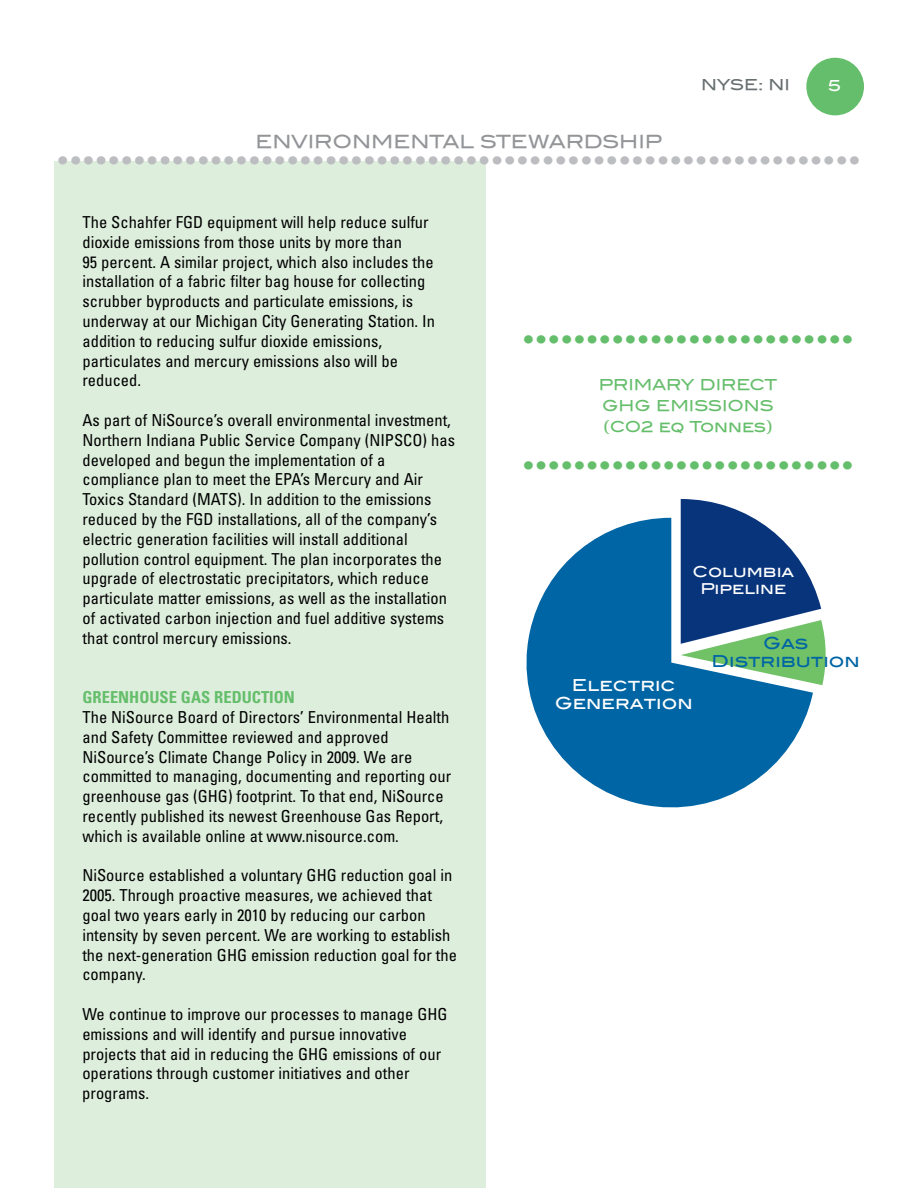
<style>
.page{position:relative;width:918px;height:1188px;background:#fff}
.page>*{position:absolute;margin:0;border:0;box-sizing:border-box;transform-origin:0 0}
.t1{font:24px "Blair Md ITCTT Medium";color:#bcbdc0}
.t2{font:24px "Blair Md ITCTT Medium";color:#65be6b}
.t3{font:18px "Blair Md ITCTT Medium";color:#939598}
.t4{font:condensed 16.5px/19.8px "Univers";color:#000001}
.t5{font:700 condensed 16.5px "Univers";color:#65be6b}
.t6{font:16.5px/18px "Blair Md ITCTT Medium";color:#fff;text-align:center}
.t7{font:16.5px/18px "Blair Md ITCTT Medium";color:#0065a4;text-align:center}
.t8{font:15px/21px "Blair Md ITCTT Medium";color:#65be6b}
.t9{font:15px/16.5px "Blair Md ITCTT Medium";color:#fff;text-align:center}
.t10{font:15px "Blair Md ITCTT Medium";letter-spacing:-.015em;color:#686f71}
</style>
<div class="page">
<div style="left:54px;top:161px;width:432px;height:1027px;background:#deeedc"></div>
<div style="left:806px;top:58px;width:58px;height:57px;background:#65be6b;border-radius:50%"></div>
<svg style="left:526px;top:518px;width:287px;height:289px;fill:#0065a4"></svg>
<svg style="left:681px;top:499px;width:145px;height:186px"></svg>
<p class="t10" style="left:701px;top:76px;width:90px">NYSE: NI</p>
<p class="t9" style="left:828px;top:77px;width:15px">5</p>
<p class="t3" style="left:255px;top:130px;width:408px">ENVIRONMENTAL STEWARDSHIP</p>
<h1 class="t1" style="left:57px;top:146px;width:806px">•••••••••••••••••••••••••••••••••••••••••••••••••••••••••••••••</h1>
<p class="t4" style="left:82px;top:214px;width:354px">The Schahfer FGD equipment will help reduce sulfur dioxide emissions from those units by more than<br>95 percent. A similar project, which also includes the installation of a fabric filter bag house for collecting scrubber byproducts and particulate emissions, is underway at our Michigan City Generating Station. In addition to reducing sulfur dioxide emissions, particulates and mercury emissions also will be reduced.</p>
<p class="t4" style="left:82px;top:412px;width:374px">As part of NiSource’s overall environmental investment, Northern Indiana Public Service Company (NIPSCO) has developed and begun the implementation of a compliance plan to meet the EPA’s Mercury and Air Toxics Standard (MATS). In addition to the emissions reduced by the FGD installations, all of the company’s electric generation facilities will install additional pollution control equipment. The plan incorporates the upgrade of electrostatic precipitators, which reduce particulate matter emissions, as well as the installation of activated carbon injection and fuel additive systems that control mercury emissions.</p>
<p class="t5" style="left:82px;top:691px;width:214px">GREENHOUSE GAS REDUCTION</p>
<p class="t4" style="left:82px;top:709px;width:370px">The NiSource Board of Directors’ Environmental Health and Safety Committee reviewed and approved NiSource’s Climate Change Policy in 2009. We are committed to managing, documenting and reporting our greenhouse gas (GHG) footprint. To that end, NiSource recently published its newest Greenhouse Gas Report, which is available online at www.nisource.com.</p>
<p class="t4" style="left:82px;top:867px;width:376px">NiSource established a voluntary GHG reduction goal in 2005. Through proactive measures, we achieved that goal two years early in 2010 by reducing our carbon intensity by seven percent. We are working to establish the next-generation GHG emission reduction goal for the company.</p>
<p class="t4" style="left:82px;top:1006px;width:367px">We continue to improve our processes to manage GHG emissions and will identify and pursue innovative projects that aid in reducing the GHG emissions of our operations through customer initiatives and other programs.</p>
<h1 class="t2" style="left:522px;top:325px;width:333px">••••••••••••••••••••••••••</h1>
<p class="t8" style="left:599px;top:374px;width:180px">PRIMARY DIRECT<br>GHG EMISSIONS (CO2 eq Tonnes)</p>
<h1 class="t2" style="left:522px;top:451px;width:333px">••••••••••••••••••••••••••</h1>
<p class="t9" style="left:692px;top:562px;width:103px">Columbia<br>Pipeline</p>
<p class="t6" style="left:555px;top:674px;width:139px">Electric<br>Generation</p>
<p class="t7" style="left:712px;top:632px;width:150px">Gas<br>Distribution</p>
</div>
